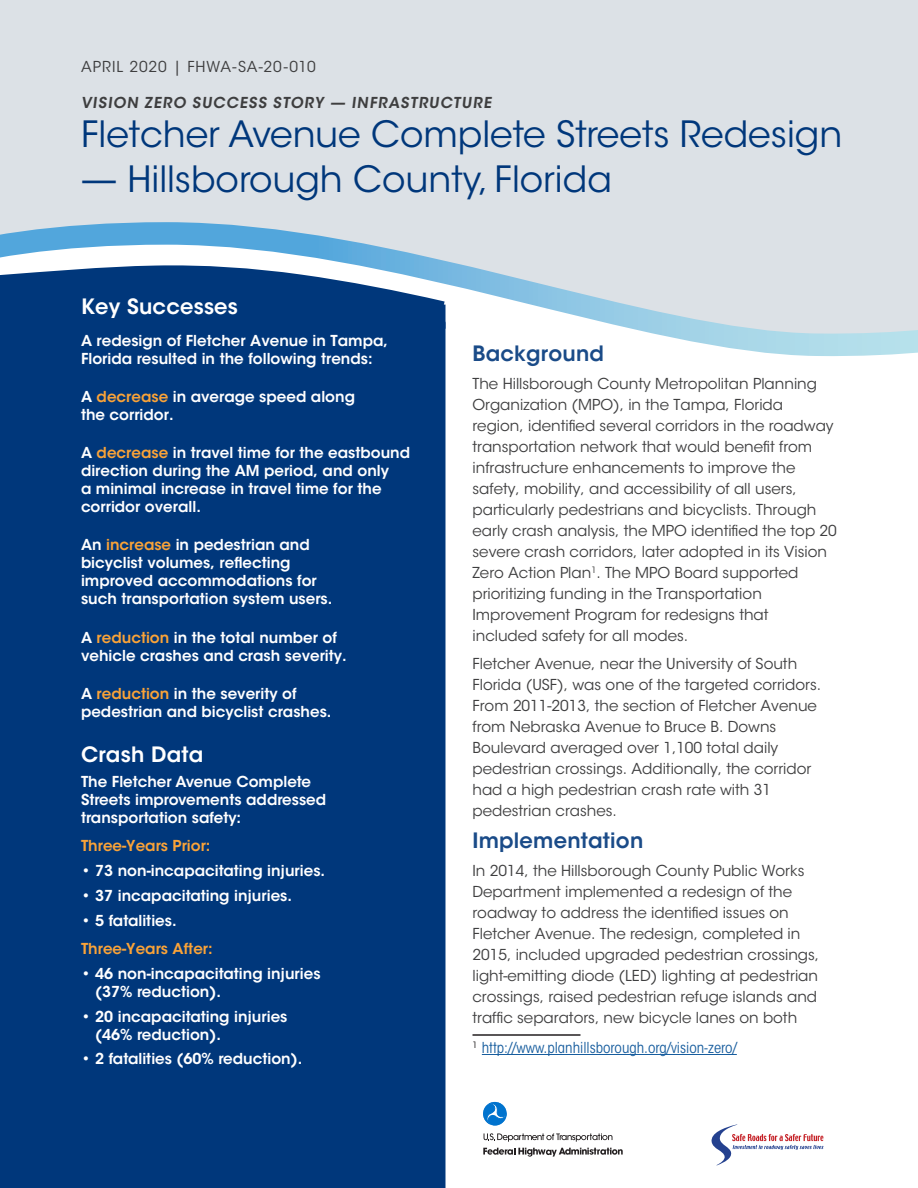
<style>
.page{position:relative;width:918px;height:1188px;background:#fff}
.page>*{position:absolute;margin:0;border:0;box-sizing:border-box;transform-origin:0 0}
.t1{font:36px "ITC Avant Garde Std";color:#00377b}
.t2{font:600 21px "ITC Avant Garde Std";letter-spacing:.01em;color:#1a4b88}
.t3{font:600 21px "ITC Avant Garde Std";letter-spacing:.01em;color:#fff}
.t4{font:15px/21px "ITC Avant Garde Std";color:#3e3e3f}
.t5{font:600 15px/18px "ITC Avant Garde Std";color:#fff}
.t6{font:condensed 15px "ITC Avant Garde Std";color:#175d9e}
.t7{font:600 15px "ITC Avant Garde Std";color:#3e3e3f}
.t8{font:600 15px "ITC Avant Garde Std";color:#faa338}
.t9{font:15px "ITC Avant Garde Std";letter-spacing:.065em;color:#3e3e3f}
.s1{color:#faa338}
</style>
<div class="page">
<div style="left:0;top:0;width:918px;height:211px;background:#dce1e6"></div>
<svg style="left:0;top:211px;width:918px;height:159px"></svg>
<div style="left:0;top:339px;width:445px;height:849px;background:#00377b"></div>
<svg style="left:0;top:253px;width:469px;height:86px"></svg>
<hr style="left:472px;top:1034px;width:108px;height:2px;background:#231f20">
<hr style="left:482px;top:1054px;width:255px;height:1px;background:#175d9e">
<svg style="left:711px;top:1124px;width:113px;height:41px"></svg>
<svg style="left:484px;top:1133px;width:128px;height:9px"></svg>
<svg style="left:483px;top:1148px;width:140px;height:9px"></svg>
<svg style="left:483px;top:1102px;width:24px;height:24px"></svg>
<p class="t9" style="left:81px;top:57px;width:236px">APRIL 2020 | FHWA-SA-20-010</p>
<p class="t7" style="left:81px;top:93px;width:414px">VISION ZERO SUCCESS STORY — INFRASTRUCTURE</p>
<h1 class="t1" style="left:81px;top:112px;width:763px">Fletcher Avenue Complete Streets Redesign</h1>
<h1 class="t1" style="left:81px;top:157px;width:532px">— Hillsborough County, Florida</h1>
<h2 class="t3" style="left:81px;top:293px;width:159px">Key Successes</h2>
<p class="t5" style="left:81px;top:331px;width:309px">A redesign of Fletcher Avenue in Tampa,<br>Florida resulted in the following trends:</p>
<p class="t5" style="left:81px;top:387px;width:276px">A <span class="s1">decrease</span> in average speed along the corridor.</p>
<p class="t5" style="left:81px;top:444px;width:331px">A <span class="s1">decrease</span> in travel time for the eastbound direction during the AM period, and only<br>a minimal increase in travel time for the corridor overall.</p>
<p class="t5" style="left:81px;top:536px;width:253px">An <span class="s1">increase</span> in pedestrian and bicyclist volumes, reflecting improved accommodations for such transportation system users.</p>
<p class="t5" style="left:81px;top:628px;width:267px">A <span class="s1">reduction</span> in the total number of vehicle crashes and crash severity.</p>
<p class="t5" style="left:81px;top:684px;width:252px">A <span class="s1">reduction</span> in the severity of pedestrian and bicyclist crashes.</p>
<h2 class="t3" style="left:81px;top:741px;width:124px">Crash Data</h2>
<p class="t5" style="left:81px;top:773px;width:247px">The Fletcher Avenue Complete<br>Streets improvements addressed transportation safety:</p>
<p class="t8" style="left:81px;top:836px;width:131px">Three-Years Prior:</p>
<p class="t5" style="left:81px;top:862px;width:246px">• 73 non-incapacitating injuries.</p>
<p class="t5" style="left:81px;top:886px;width:213px">• 37 incapacitating injuries.</p>
<p class="t5" style="left:81px;top:911px;width:97px">• 5 fatalities.</p>
<p class="t8" style="left:81px;top:939px;width:133px">Three-Years After:</p>
<p class="t5" style="left:95px;top:964px;width:227px;text-indent:-14px">• 46 non-incapacitating injuries (37% reduction).</p>
<p class="t5" style="left:95px;top:1007px;width:194px;text-indent:-14px">• 20 incapacitating injuries (46% reduction).</p>
<p class="t5" style="left:81px;top:1050px;width:223px">• 2 fatalities (60% reduction).</p>
<h2 class="t2" style="left:472px;top:340px;width:133px">Background</h2>
<p class="t4" style="left:472px;top:373px;width:366px">The Hillsborough County Metropolitan Planning Organization (MPO), in the Tampa, Florida region, identified several corridors in the roadway transportation network that would benefit from infrastructure enhancements to improve the safety, mobility, and accessibility of all users, particularly pedestrians and bicyclists. Through early crash analysis, the MPO identified the top 20 severe crash corridors, later adopted in its Vision Zero Action Plan<sup>1</sup>. The MPO Board supported prioritizing funding in the Transportation Improvement Program for redesigns that included safety for all modes.</p>
<p class="t4" style="left:472px;top:653px;width:350px">Fletcher Avenue, near the University of South Florida (USF), was one of the targeted corridors.<br>From 2011-2013, the section of Fletcher Avenue from Nebraska Avenue to Bruce B. Downs Boulevard averaged over 1,100 total daily pedestrian crossings. Additionally, the corridor had a high pedestrian crash rate with 31 pedestrian crashes.</p>
<h2 class="t2" style="left:472px;top:827px;width:172px">Implementation</h2>
<p class="t4" style="left:472px;top:860px;width:348px">In 2014, the Hillsborough County Public Works Department implemented a redesign of the roadway to address the identified issues on Fletcher Avenue. The redesign, completed in 2015, included upgraded pedestrian crossings, light-emitting diode (LED) lighting at pedestrian crossings, raised pedestrian refuge islands and traffic separators, new bicycle lanes on both</p>
<p class="t6" style="left:472px;top:1039px;width:266px"><sup>1</sup> http://www.planhillsborough.org/vision-zero/</p>
</div>
